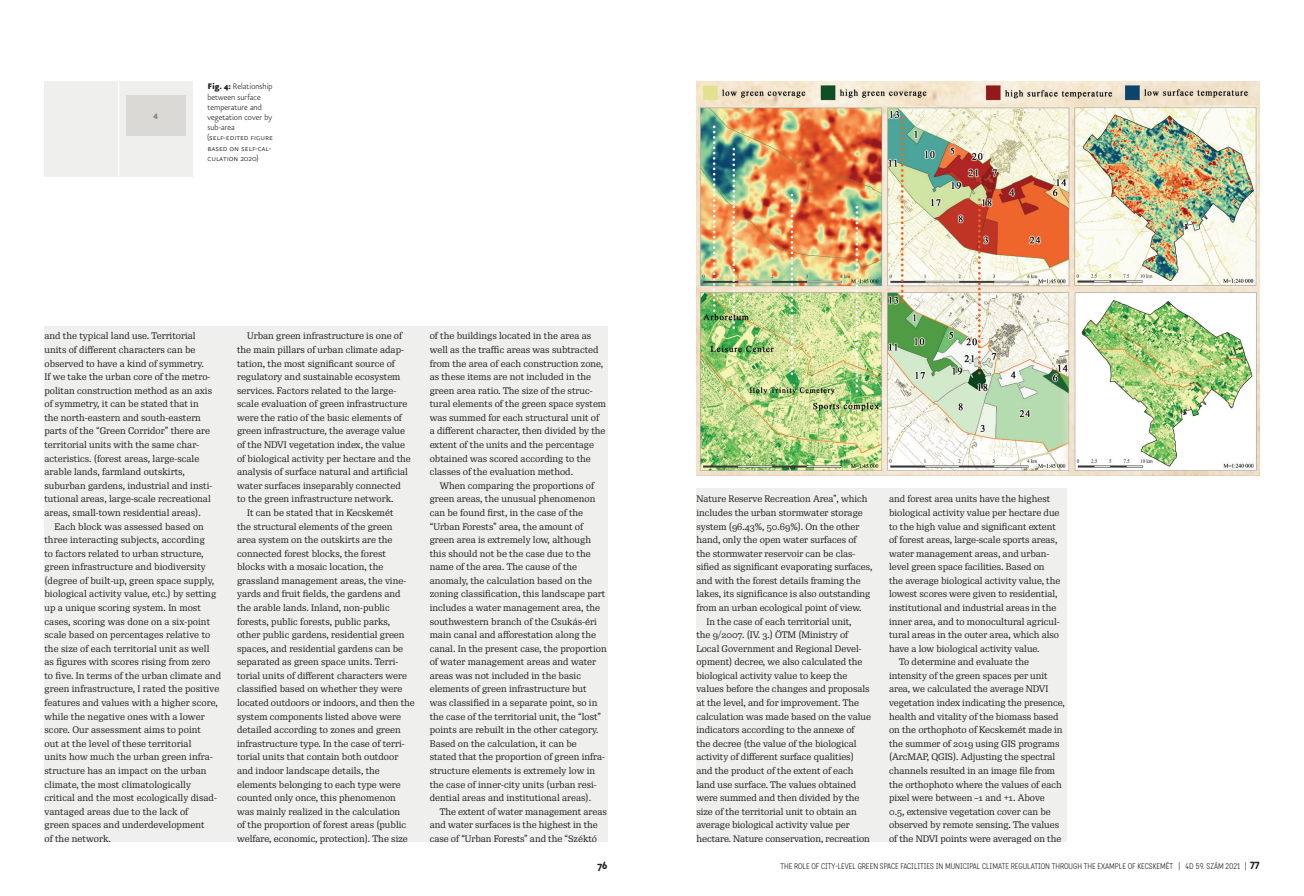
<style>
.page{position:relative;width:1304px;height:896px;background:#fff}
.page>*{position:absolute;margin:0;border:0;box-sizing:border-box;transform-origin:0 0}
.t1{font:500 10px "Katarine Std";color:#231f20}
.Copyright{font:300 9.6px/10.2px "Eureka Sans Pro";letter-spacing:-.01em;color:#231f20}
.Icon_Nums{font:900 9.6px "Eureka Sans Pro";color:#8c8881}
.t2{font:9.2px/13.6px "Re Public Std";color:#231f20}
.t3{font:300 8px "Katarine Std";color:#231f20}
.s1{font-weight:900}
.s2{font-weight:500;font-size:10px}
</style>
<div class="page">
<div style="left:44px;top:326px;width:564px;height:516px;background:#efefed"></div>
<div style="left:696px;top:489px;width:371px;height:353px;background:#efefed"></div>
<img style="left:696px;top:81px;width:563px;height:394px">
<div style="left:44px;top:81px;width:149px;height:95px;background:#efefed"></div>
<hr style="left:118px;top:81px;width:1px;height:96px;background:#fff">
<div style="left:126px;top:95px;width:59px;height:41px;background:#dbd9d6"></div>
<p class="Icon_Nums" style="left:153px;top:111px;width:6px">4</p>
<p class="Copyright" style="left:207px;top:82px;width:67px"><span class="s1">Fig. 4:</span> Relationship between surface temperature and vegetation cover by sub-area</p>
<p class="Copyright" style="left:207px;top:133px;width:67px">(self-edited figure based on self-cal&shy;culation 2020)</p>
<p class="t2" style="left:44px;top:329px;width:169px">and the typical land use. Territorial units of different characters can be observed to have a kind of symmetry.<br>If we take the urban core of the metro&shy;politan construction method as an axis of symmetry, it can be stated that in the north-eastern and south-eastern parts of the “Green Corridor” there are territorial units with the same char&shy;acteristics. (forest areas, large-scale arable lands, farmland outskirts, suburban gardens, industrial and insti&shy;tutional areas, large-scale recreational areas, small-town residential areas).</p>
<p class="t2" style="left:44px;top:519px;width:178px;text-indent:10px">Each block was assessed based on three interacting subjects, according<br>to factors related to urban structure, green infrastructure and biodiversity (degree of built-up, green space supply, biological activity value, etc.) by setting up a unique scoring system. In most cases, scoring was done on a six-point scale based on percentages relative to the size of each territorial unit as well as figures with scores rising from zero to five. In terms of the urban climate and green infrastructure, I rated the positive features and values with a higher score, while the negative ones with a lower score. Our assessment aims to point<br>out at the level of these territorial<br>units how much the urban green infra&shy;structure has an impact on the urban climate, the most climatologically critical and the most ecologically disad&shy;vantaged areas due to the lack of<br>green spaces and underdevelopment<br>of the network.</p>
<p class="t2" style="left:237px;top:329px;width:175px;text-indent:10px">Urban green infrastructure is one of the main pillars of urban climate adap&shy;tation, the most significant source of regulatory and sustainable ecosystem services. Factors related to the large&shy;scale evaluation of green infrastructure were the ratio of the basic elements of green infrastructure, the average value of the NDVI vegetation index, the value of biological activity per hectare and the analysis of surface natural and artificial water surfaces inseparably connected to the green infrastructure network.</p>
<p class="t2" style="left:237px;top:506px;width:179px;text-indent:10px">It can be stated that in Kecskemét<br>the structural elements of the green<br>area system on the outskirts are the connected forest blocks, the forest blocks with a mosaic location, the grassland management areas, the vine&shy;yards and fruit fields, the gardens and the arable lands. Inland, non-public forests, public forests, public parks, other public gardens, residential green spaces, and residential gardens can be separated as green space units. Terri&shy;torial units of different characters were classified based on whether they were located outdoors or indoors, and then the system components listed above were detailed according to zones and green infrastructure type. In the case of terri&shy;torial units that contain both outdoor and indoor landscape details, the elements belonging to each type were counted only once, this phenomenon was mainly realized in the calculation<br>of the proportion of forest areas (public welfare, economic, protection). The size</p>
<p class="t2" style="left:430px;top:329px;width:178px">of the buildings located in the area as well as the traffic areas was subtracted from the area of each construction zone, as these items are not included in the green area ratio. The size of the struc&shy;tural elements of the green space system was summed for each structural unit of a different character, then divided by the extent of the units and the percentage obtained was scored according to the classes of the evaluation method.</p>
<p class="t2" style="left:430px;top:479px;width:179px;text-indent:10px">When comparing the proportions of green areas, the unusual phenomenon can be found first, in the case of the “Urban Forests” area, the amount of green area is extremely low, although this should not be the case due to the name of the area. The cause of the anomaly, the calculation based on the zoning classification, this landscape part includes a water management area, the southwestern branch of the Csukás-éri main canal and afforestation along the canal. In the present case, the proportion of water management areas and water areas was not included in the basic elements of green infrastructure but<br>was classified in a separate point, so in the case of the territorial unit, the “lost” points are rebuilt in the other category.<br>Based on the calculation, it can be<br>stated that the proportion of green infra&shy;structure elements is extremely low in the case of inner-city units (urban resi&shy;dential areas and institutional areas).</p>
<p class="t2" style="left:430px;top:804px;width:179px;text-indent:10px">The extent of water management areas and water surfaces is the highest in the case of “Urban Forests” and the “Széktó</p>
<p class="t2" style="left:696px;top:492px;width:178px">Nature Reserve Recreation Area”, which includes the urban stormwater storage system (96.43%, 50.69%). On the other hand, only the open water surfaces of the stormwater reservoir can be clas&shy;sified as significant evaporating surfaces, and with the forest details framing the lakes, its significance is also outstanding from an urban ecological point of view.</p>
<p class="t2" style="left:696px;top:614px;width:176px;text-indent:10px">In the case of each territorial unit,<br>the 9/2007. (IV. 3.) ÖTM (Ministry of Local Government and Regional Devel&shy;opment) decree, we also calculated the biological activity value to keep the values before the changes and proposals at the level, and for improvement. The calculation was made based on the value indicators according to the annexe of<br>the decree (the value of the biological activity of different surface qualities) and the product of the extent of each land use surface. The values obtained were summed and then divided by the size of the territorial unit to obtain an average biological activity value per hectare. Nature conservation, recreation</p>
<p class="t2" style="left:889px;top:492px;width:173px">and forest area units have the highest biological activity value per hectare due to the high value and significant extent of forest areas, large-scale sports areas, water management areas, and urban&shy;level green space facilities. Based on the average biological activity value, the lowest scores were given to residential, institutional and industrial areas in the inner area, and to monocultural agricul&shy;tural areas in the outer area, which also have a low biological activity value.</p>
<p class="t2" style="left:889px;top:655px;width:177px;text-indent:10px">To determine and evaluate the intensity of the green spaces per unit area, we calculated the average NDVI vegetation index indicating the presence, health and vitality of the biomass based on the orthophoto of Kecskemét made in the summer of 2019 using GIS programs (ArcMAP, QGIS). Adjusting the spectral channels resulted in an image file from the orthophoto where the values of each pixel were between –1 and +1. Above<br>0.5, extensive vegetation cover can be observed by remote sensing. The values of the NDVI points were averaged on the</p>
<p class="t1" style="left:598px;top:858px;width:11px">76</p>
<p class="t3" style="left:780px;top:861px;width:481px">THE ROLE OF CITY-LEVEL GREEN SPACE FACILITIES IN MUNICIPAL CLIMATE REGULATION THROUGH THE EXAMPLE OF KECSKEMÉT | 4D 59. SZÁM 2021 | <span class="s2">77</span></p>
</div>
